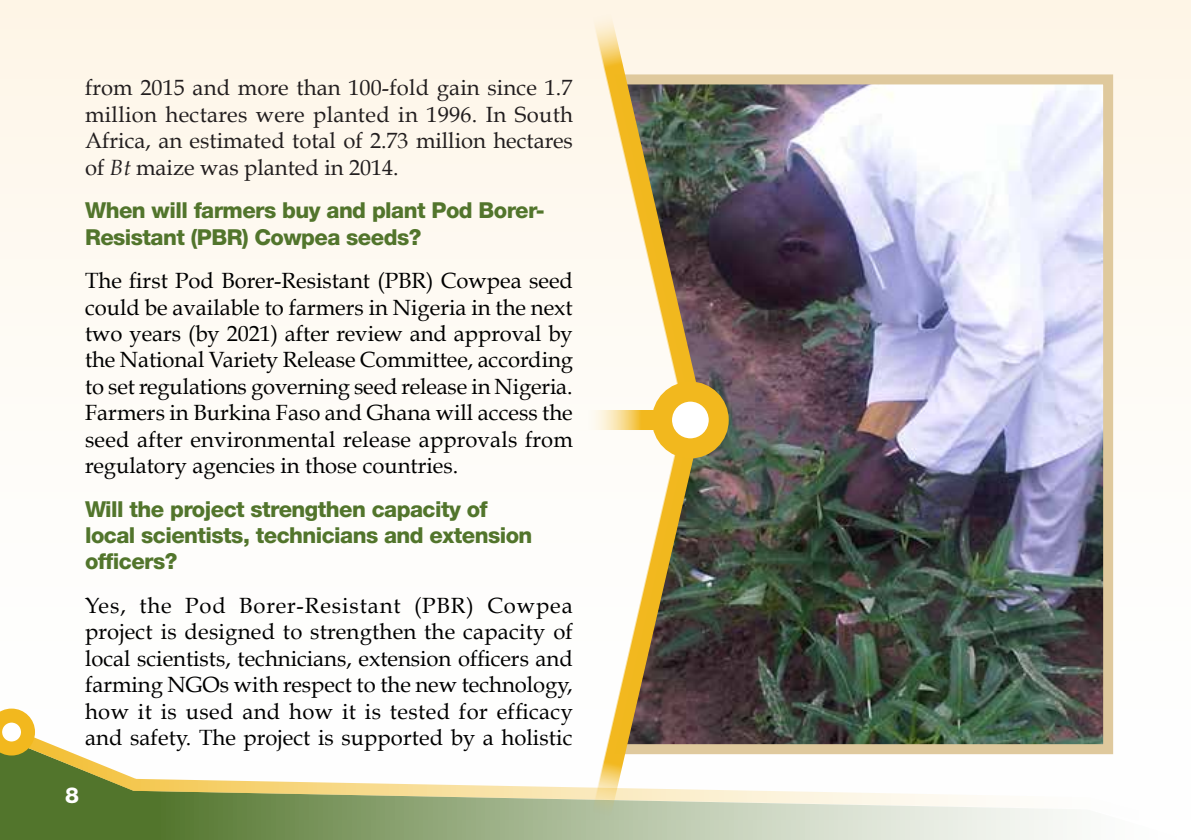
<style>
.page{position:relative;width:1191px;height:840px;background:#fff}
.page>*{position:absolute;margin:0;border:0;box-sizing:border-box;transform-origin:0 0}
.t1{font:22px/26.4px "Book Antiqua";letter-spacing:.005em;color:#000;text-align:justify}
.t2{font:22px/26.4px "Book Antiqua";color:#221e1f;text-align:justify}
.t3{font:800 22px/26.4px "Helvetica Neue LT Std";letter-spacing:-.025em;color:#52752c}
.t4{font:800 22px "Helvetica Neue LT Std";color:#fff}
.s1{font-style:italic}
</style>
<div class="page">
<div style="left:0;top:0;width:1191px;height:336px;background:#fef8ed"></div>
<svg style="left:0;top:755px;width:1063px;height:84px"></svg>
<svg style="left:15px;top:738px;width:1062px;height:97px"></svg>
<svg style="left:0;top:708px;width:35px;height:47px"></svg>
<img style="left:705px;top:69px;width:413px;height:689px">
<svg style="left:586px;top:6px;width:119px;height:403px"></svg>
<svg style="left:586px;top:410px;width:119px;height:412px"></svg>
<svg style="left:662px;top:391px;width:56px;height:57px"></svg>
<div style="left:652px;top:381px;width:76px;height:77px;border:20px solid #f2b81e;border-radius:50%"></div>
<p class="t2" style="left:85px;top:75px;width:489px">from 2015 and more than 100-fold gain since 1.7 million hectares were planted in 1996. In South Africa, an estimated total of 2.73 million hectares of <span class="s1">Bt</span> maize was planted in 2014.</p>
<p class="t3" style="left:85px;top:197px;width:461px">When will farmers buy and plant Pod Borer-<br>Resistant (PBR) Cowpea seeds?</p>
<p class="t1" style="left:85px;top:267px;width:489px">The first Pod Borer-Resistant (PBR) Cowpea seed could be available to farmers in Nigeria in the next two years (by 2021) after review and approval by the National Variety Release Committee, according to set regulations governing seed release in Nigeria.<br>Farmers in Burkina Faso and Ghana will access the seed after environmental release approvals from regulatory agencies in those countries.</p>
<p class="t3" style="left:85px;top:495px;width:449px">Will the project strengthen capacity of local scientists, technicians and extension officers?</p>
<p class="t1" style="left:85px;top:592px;width:489px">Yes, the Pod Borer-Resistant (PBR) Cowpea project is designed to strengthen the capacity of local scientists, technicians, extension officers and farming NGOs with respect to the new technology, how it is used and how it is tested for efficacy and safety. The project is supported by a holistic</p>
<p class="t4" style="left:65px;top:781px;width:15px">8</p>
</div>
